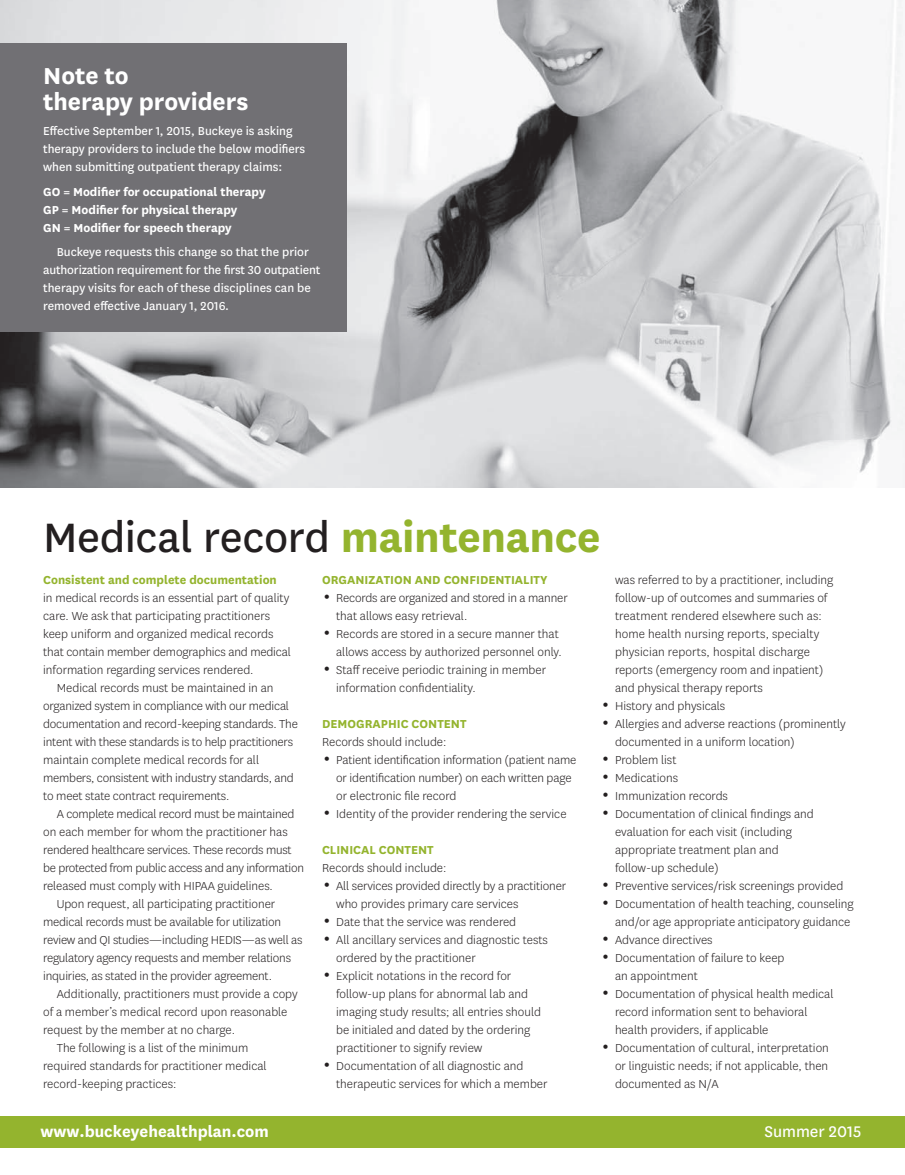
<style>
.page{position:relative;width:905px;height:1175px;background:#fff}
.page>*{position:absolute;margin:0;border:0;box-sizing:border-box;transform-origin:0 0}
.t1{font:48px "Centene Sans";letter-spacing:-.01em;color:#231f20}
.t2{font:700 27px/25.5px "Centene Sans";letter-spacing:-.005em;color:#fff}
.t3{font:700 18px "Centene Sans";color:#fff}
.t4{font:18px "Centene Sans";color:#fff}
.t5{font:300 13.5px/18px "Centene Sans";color:#231f20}
.t6{font:13.5px/18px "Centene Sans";color:#fff}
.t7{font:700 13.5px "Centene Sans";color:#94b42e}
.t8{font:700 13.5px/18px "Centene Sans";color:#fff}
.t9{font:300 13.5px "Centene Sans";letter-spacing:-.02em;color:#231f20}
.s1{font-weight:700;color:#94b42e}
</style>
<div class="page">
<div style="left:0;top:1116px;width:904px;height:31px;background:#94b42e"></div>
<img style="left:0;top:0;width:904px;height:487px">
<div style="left:0;top:43px;width:346px;height:288px;background:#717074"></div>
<h2 class="t2" style="left:43px;top:61px;width:207px">Note to<br>therapy providers</h2>
<p class="t6" style="left:43px;top:121px;width:263px">Effective September 1, 2015, Buckeye is asking therapy providers to include the below modifiers when submitting outpatient therapy claims:</p>
<p class="t8" style="left:43px;top:181px;width:224px">GO = M odifier for occupational therapy<br>GP = Modifier for physical therapy<br>GN = Modifier for speech therapy</p>
<p class="t6" style="left:43px;top:242px;width:278px;text-indent:14px">Buckeye requests this change so that the prior authorization requirement for the first 30 outpatient therapy visits for each of these disciplines can be removed effective January 1, 2016.</p>
<h1 class="t1" style="left:43px;top:505px;width:559px">Medical record <span class="s1">maintenance</span></h1>
<p class="t7" style="left:43px;top:570px;width:235px">Consistent and complete documentation</p>
<p class="t5" style="left:43px;top:588px;width:249px">in medical records is an essential part of quality care. We ask that participating practitioners keep uniform and organized medical records that contain member demographics and medical information regarding services rendered.</p>
<p class="t5" style="left:43px;top:678px;width:256px;text-indent:14px">Medical records must be maintained in an organized system in compliance with our medical documentation and record-keeping standards. The intent with these standards is to help practitioners maintain complete medical records for all members, consistent with industry standards, and to meet state contract requirements.</p>
<p class="t5" style="left:57px;top:804px;width:239px">A complete medical record must be maintained</p>
<p class="t5" style="left:43px;top:822px;width:246px">on each member for whom the practitioner has</p>
<p class="t5" style="left:43px;top:840px;width:250px">rendered healthcare services. These records must</p>
<p class="t9" style="left:43px;top:859px;width:262px">be protected from public access and any information</p>
<p class="t5" style="left:43px;top:876px;width:231px">released must comply with HIPAA guidelines.</p>
<p class="t5" style="left:57px;top:894px;width:220px">Upon request, all participating practitioner</p>
<p class="t5" style="left:43px;top:912px;width:239px">medical records must be available for utilization</p>
<p class="t5" style="left:43px;top:930px;width:261px">review and QI studies—including HEDIS—as well as</p>
<p class="t5" style="left:43px;top:948px;width:249px">regulatory agency requests and member relations</p>
<p class="t5" style="left:43px;top:966px;width:230px">inquiries, as stated in the provider agreement.</p>
<p class="t5" style="left:57px;top:984px;width:242px">Additionally, practitioners must provide a copy</p>
<p class="t5" style="left:43px;top:1002px;width:246px">of a member’s medical record upon reasonable</p>
<p class="t5" style="left:43px;top:1020px;width:193px">request by the member at no charge.</p>
<p class="t5" style="left:57px;top:1038px;width:193px">The following is a list of the minimum</p>
<p class="t5" style="left:43px;top:1056px;width:225px">required standards for practitioner medical</p>
<p class="t5" style="left:43px;top:1074px;width:135px">record-keeping practices:</p>
<p class="t7" style="left:322px;top:570px;width:155px">Organization and Confide</p>
<p class="t7" style="left:495px;top:570px;width:41px">ntiality</p>
<p class="t5" style="left:336px;top:588px;width:233px">Records are organized and stored in a manner that allows easy retrieval.<br>Records are stored in a secure manner that allows access by authorized personnel only.<br>Staff receive periodic training in member information confidentiality.</p>
<p class="t7" style="left:322px;top:714px;width:67px">Demographic</p>
<p class="t7" style="left:411px;top:714px;width:55px">Conte nt</p>
<p class="t5" style="left:336px;top:732px;width:242px;text-indent:-14px">Records should include:<br>Patient identification information (patient name or identification number) on each written page or electronic file record<br>Identity of the provider rendering the service</p>
<p class="t7" style="left:322px;top:840px;width:112px">Clinical Conte nt</p>
<p class="t5" style="left:336px;top:858px;width:231px;text-indent:-14px">Records should include:<br>All services provided directly by a practitioner who provides primary care services<br>Date that the service was rendered<br>All ancillary services and diagnostic tests ordered by the practitioner<br>Explicit notations in the record for<br>follow-up plans for abnormal lab and imaging study results; all entries should<br>be initialed and dated by the ordering practitioner to signify review Documentation of all diagnostic and therapeutic services for which a member</p>
<p class="t5" style="left:615px;top:570px;width:240px">was referred to by a practitioner, including follow-up of outcomes and summaries of treatment rendered elsewhere such as: home health nursing reports, specialty physician reports, hospital discharge<br>reports (emergency room and inpatient)<br>and physical therapy reports<br>History and physicals<br>Allergies and adverse reactions (prominently documented in a uniform location)<br>Problem list<br>Medications<br>Immunization records<br>Documentation of clinical findings and evaluation for each visit (including appropriate treatment plan and<br>follow-up schedule)<br>Preventive services/risk screenings provided Documentation of health teaching, counseling and/or age appropriate anticipatory guidance Advance directives<br>Documentation of failure to keep<br>an appointment<br>Documentation of physical health medical record information sent to behavioral<br>health providers, if applicable<br>Documentation of cultural, interpretation<br>or linguistic needs; if not applicable, then documented as N/A</p>
<h3 class="t3" style="left:40px;top:1118px;width:230px">www.buckeyehealthplan.com</h3>
<h3 class="t4" style="left:764px;top:1119px;width:99px">Summer 2015</h3>
</div>
